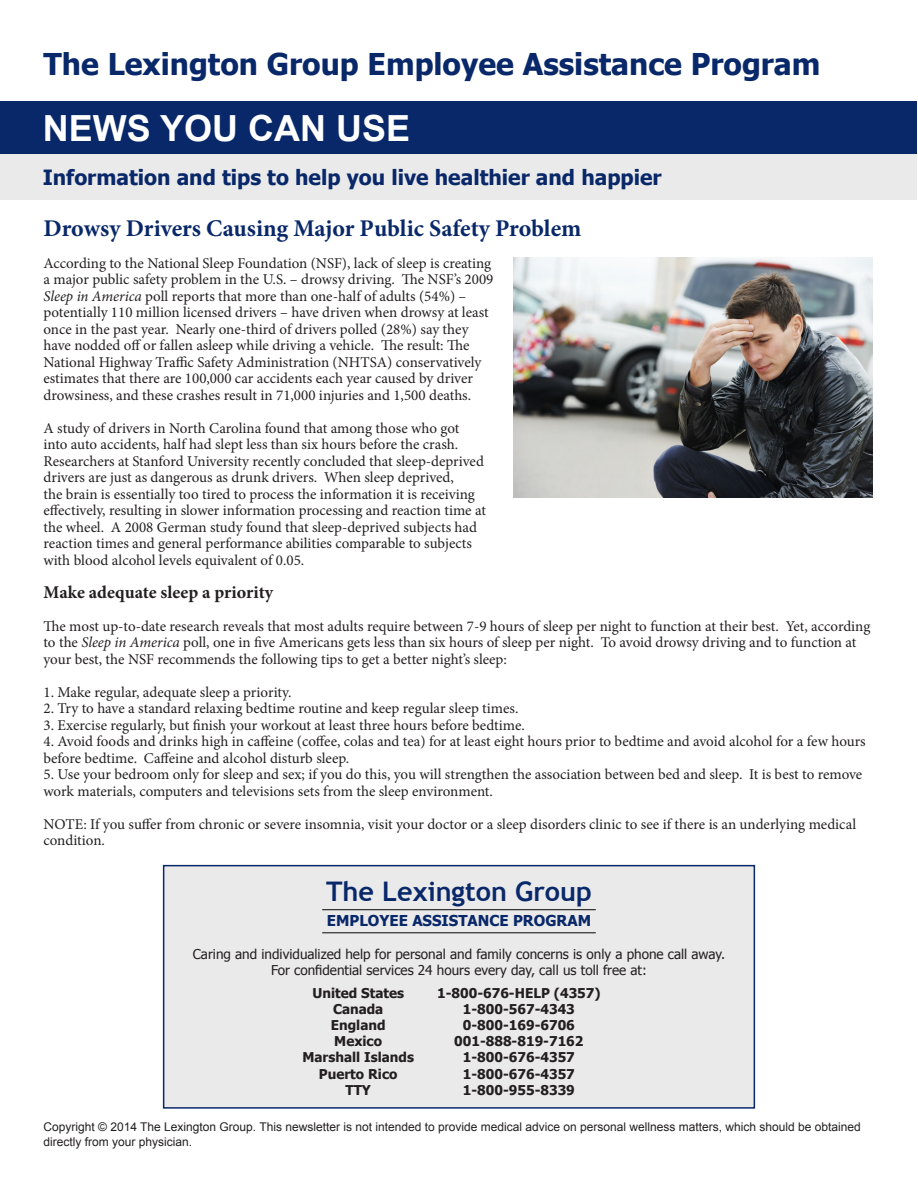
<style>
.page{position:relative;width:918px;height:1188px;background:#fff}
.page>*{position:absolute;margin:0;border:0;box-sizing:border-box;transform-origin:0 0}
.t1{font:700 36px "Arial";color:#fff}
.t2{font:700 30px "Tahoma";color:#092869}
.t3{font:700 27px "Trebuchet MS";color:#092869}
.t4{font:700 24px "Minion Pro";letter-spacing:-.005em;color:#092869}
.t5{font:700 21px "Tahoma";color:#092869}
.t6{font:700 18px "Minion Pro";color:#231f20}
.t7{font:15px/16.5px "Minion Pro";color:#231f20}
.t8{font:700 15px "Tahoma";color:#092869}
.t9{font:700 13.5px "Tahoma";color:#231f20}
.t10{font:13.5px "Tahoma";color:#231f20}
.t11{font:12px/14.4px "Arial";color:#231f20}
.s1{font-style:italic}
</style>
<div class="page">
<div style="left:163px;top:865px;width:592px;height:244px;background:#eaeaea;border:2px solid #092869"></div>
<div style="left:1px;top:101px;width:916px;height:54px;background:#092869"></div>
<div style="left:1px;top:155px;width:916px;height:45px;background:#eaeaea"></div>
<hr style="left:322px;top:909px;width:274px;height:1px;background:#231f20">
<hr style="left:322px;top:932px;width:274px;height:1px;background:#231f20">
<img style="left:513px;top:257px;width:360px;height:240px">
<p class="t2" style="left:44px;top:43px;width:779px">The Lexington Group Employee Assistance Program</p>
<p class="t1" style="left:43px;top:104px;width:369px">NEWS YOU CAN USE</p>
<p class="t5" style="left:43px;top:163px;width:620px">Information and tips to help you live healthier and happier</p>
<p class="t4" style="left:44px;top:212px;width:539px">Drowsy Drivers Causing Major Public Safety Problem</p>
<p class="t7" style="left:44px;top:255px;width:451px">According to the National Sleep Foundation (NSF), lack of sleep is creating a major public safety problem in the U.S. – drowsy driving. The NSF’s 2009<br><span class="s1">Sleep in America</span> poll reports that more than one-half of adults (54%) – potentially 110 million licensed drivers – have driven when drowsy at least once in the past year. Nearly one-third of drivers polled (28%) say they have nodded off or fallen asleep while driving a vehicle. The result: The National Highway Traffic Safety Administration (NHTSA) conservatively estimates that there are 100,000 car accidents each year caused by driver drowsiness, and these crashes result in 71,000 injuries and 1,500 deaths.</p>
<p class="t7" style="left:44px;top:420px;width:444px">A study of drivers in North Carolina found that among those who got into auto accidents, half had slept less than six hours before the crash.<br>Researchers at Stanford University recently concluded that sleep-deprived drivers are just as dangerous as drunk drivers. When sleep deprived,<br>the brain is essentially too tired to process the information it is receiving effectively, resulting in slower information processing and reaction time at the wheel. A 2008 German study found that sleep-deprived subjects had reaction times and general performance abilities comparable to subjects with blood alcohol levels equivalent of 0.05.</p>
<p class="t6" style="left:44px;top:580px;width:231px">Make adequate sleep a priority</p>
<p class="t7" style="left:44px;top:618px;width:828px">The most up-to-date research reveals that most adults require between 7-9 hours of sleep per night to function at their best. Yet, according to the <span class="s1">Sleep in America</span> poll, one in five Americans gets less than six hours of sleep per night. To avoid drowsy driving and to function at your best, the NSF recommends the following tips to get a better night’s sleep:</p>
<p class="t7" style="left:44px;top:684px;width:249px">1. Make regular, adequate sleep a priority.</p>
<p class="t7" style="left:44px;top:700px;width:477px">2. Try to have a standard relaxing bedtime routine and keep regular sleep times.</p>
<p class="t7" style="left:44px;top:717px;width:483px">3. Exercise regularly, but finish your workout at least three hours before bedtime.</p>
<p class="t7" style="left:44px;top:733px;width:824px">4. Avoid foods and drinks high in caffeine (coffee, colas and tea) for at least eight hours prior to bedtime and avoid alcohol for a few hours before bedtime. Caffeine and alcohol disturb sleep.</p>
<p class="t7" style="left:44px;top:766px;width:820px">5. Use your bedroom only for sleep and sex; if you do this, you will strengthen the association between bed and sleep. It is best to remove work materials, computers and televisions sets from the sleep environment.</p>
<p class="t7" style="left:44px;top:816px;width:814px">NOTE: If you suffer from chronic or severe insomnia, visit your doctor or a sleep disorders clinic to see if there is an underlying medical condition.</p>
<p class="t3" style="left:326px;top:874px;width:267px">The Lexington Group</p>
<p class="t8" style="left:327px;top:910px;width:266px">EMPLOYEE ASSISTANCE PROGRAM</p>
<p class="t10" style="left:193px;top:945px;width:534px">Caring and individualized help for personal and family concerns is only a phone call away.</p>
<p class="t10" style="left:271px;top:961px;width:377px">For confidential services 24 hours every day, call us toll free at:</p>
<p class="t9" style="left:312px;top:983px;width:93px">United States</p>
<p class="t9" style="left:333px;top:999px;width:52px">Canada</p>
<p class="t9" style="left:331px;top:1016px;width:56px">England</p>
<p class="t9" style="left:334px;top:1032px;width:49px">Mexico</p>
<p class="t9" style="left:302px;top:1048px;width:113px">Marshall Islands</p>
<p class="t9" style="left:319px;top:1064px;width:80px">Puerto Rico</p>
<p class="t9" style="left:345px;top:1080px;width:27px">TTY</p>
<p class="t9" style="left:437px;top:983px;width:165px">1-800-676-HELP (4357)</p>
<p class="t9" style="left:463px;top:999px;width:114px">1-800-567-4343</p>
<p class="t9" style="left:463px;top:1016px;width:114px">0-800-169-6706</p>
<p class="t9" style="left:454px;top:1032px;width:131px">001-888-819-7162</p>
<p class="t9" style="left:463px;top:1048px;width:114px">1-800-676-4357</p>
<p class="t9" style="left:463px;top:1064px;width:114px">1-800-676-4357</p>
<p class="t9" style="left:463px;top:1080px;width:114px">1-800-955-8339</p>
<p class="t11" style="left:44px;top:1120px;width:819px">Copyright © 2014 The Lexington Group. This newsletter is not intended to provide medical advice on personal wellness matters, which should be obtained directly from your physician.</p>
</div>
